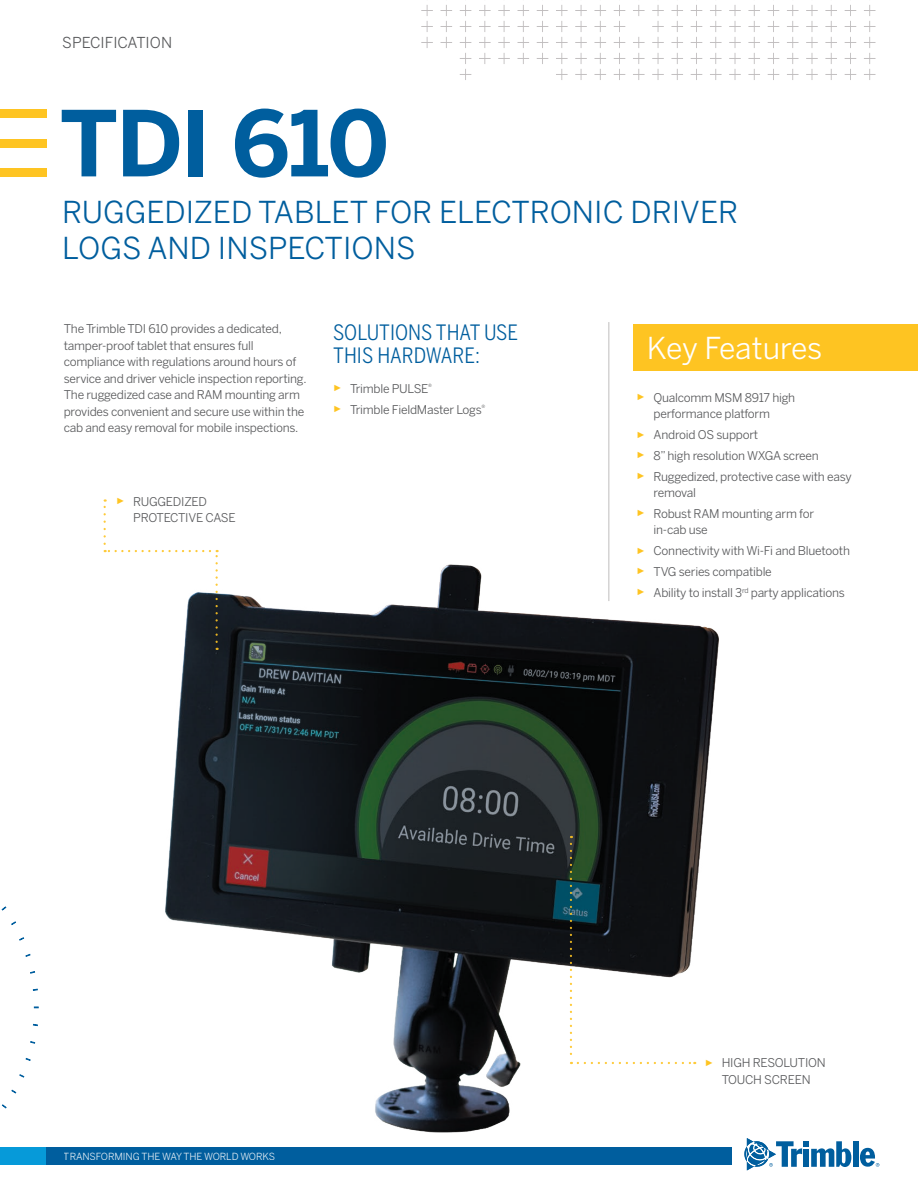
<style>
.page{position:relative;width:918px;height:1188px;background:#fff}
.page>*{position:absolute;margin:0;border:0;box-sizing:border-box;transform-origin:0 0}
.t1{font:700 90px "Benton Sans";letter-spacing:-.02em;color:#005e9e}
.t2{font:30px/36px "Benton Sans";color:#005e9e}
.t3{font:30px "Benton Sans";letter-spacing:-.01em;color:#fff}
.t4{font:21px/22.5px "Benton Sans Condensed";color:#005e9e}
.t5{font:15px "Benton Sans";color:#57585a}
.t6{font:12px/16.5px "Benton Sans";letter-spacing:-.02em;color:#57585a}
.t7{font:9.75px "Benton Sans";letter-spacing:-.01em;color:#fff}
.s1{font-family:"Arial";font-size:9px;color:#fec422}
</style>
<div class="page">
<svg style="left:421px;top:5px;width:455px;height:75px"></svg>
<div style="left:0;top:110px;width:47px;height:8px;background:#fec422"></div>
<div style="left:0;top:139px;width:47px;height:8px;background:#fec422"></div>
<div style="left:0;top:168px;width:47px;height:8px;background:#fec422"></div>
<div style="left:853px;top:1141px;width:5px;height:26px;background:#005e9e"></div>
<svg style="left:840px;top:1141px;width:11px;height:26px"></svg>
<svg style="left:860px;top:1148px;width:19px;height:19px"></svg>
<div style="left:633px;top:324px;width:285px;height:47px;background:#fec422"></div>
<hr style="left:608px;top:322px;width:2px;height:279px;background:#d4d3d3">
<img style="left:0;top:521px;width:840px;height:650px">
<svg style="left:570px;top:844px;width:2px;height:220px"></svg>
<svg style="left:578px;top:1062px;width:117px;height:2px"></svg>
<svg style="left:216px;top:550px;width:2px;height:92px"></svg>
<svg style="left:105px;top:550px;width:105px;height:2px"></svg>
<svg style="left:104px;top:499px;width:2px;height:45px"></svg>
<p class="t5" style="left:62px;top:34px;width:111px">SPECIFICATION</p>
<h1 class="t1" style="left:60px;top:87px;width:331px">TDI 610</h1>
<h2 class="t2" style="left:62px;top:194px;width:677px">RUGGEDIZED TABLET FOR ELECTRONIC DRIVER<br>LOGS AND INSPECTIONS</h2>
<p class="t6" style="left:64px;top:321px;width:244px">The Trimble TDI 610 provides a dedicated, tamper-proof tablet that ensures full compliance with regulations around hours of service and driver vehicle inspection reporting.<br>The ruggedized case and RAM mounting arm provides convenient and secure use within the cab and easy removal for mobile inspections.</p>
<h3 class="t4" style="left:333px;top:321px;width:186px">SOLUTIONS THAT USE<br>THIS HARDWARE:</h3>
<p class="t6" style="left:333px;top:378px;width:154px;line-height:20.7px"><span class="s1">►</span> Trimble PULSE<sup>®<br></sup><span class="s1">►</span> Trimble FieldMaster Logs<sup>®</sup></p>
<p class="t6" style="left:133px;top:493px;width:104px;text-indent:-17px"><span class="s1">►</span> RUGGEDIZED<br>PROTECTIVE CASE</p>
<h2 class="t3" style="left:647px;top:330px;width:177px">Key Features</h2>
<p class="t6" style="left:654px;top:389px;width:143px;text-indent:-17px"><span class="s1">►</span> Qualcomm MSM 8917 high performance platform</p>
<p class="t6" style="left:637px;top:424px;width:217px;line-height:20.7px"><span class="s1">►</span> Android OS support<br><span class="s1">►</span> 8” high resolution WXGA screen<br><span class="s1">►</span> Ruggedized, protective case with easy</p>
<p class="t6" style="left:637px;top:482px;width:179px;line-height:20.7px;text-indent:17px">removal<br><span class="s1">►</span> Robust RAM mounting arm for</p>
<p class="t6" style="left:637px;top:520px;width:215px;line-height:20.7px;text-indent:17px">in-cab use<br><span class="s1">►</span> Connectivity with Wi-Fi and Bluetooth <span class="s1">►</span> TVG series compatible<br><span class="s1">►</span> Ability to install 3<sup>rd</sup> party applications</p>
<p class="t7" style="left:64px;top:1150px;width:213px">TRANSFORMING THE WAY THE WORLD WORKS</p>
<p class="t6" style="left:705px;top:1055px;width:123px;text-align:center"><span class="s1">►</span> HIGH RESOLUTION<br>TOUCH SCREEN</p>
</div>
